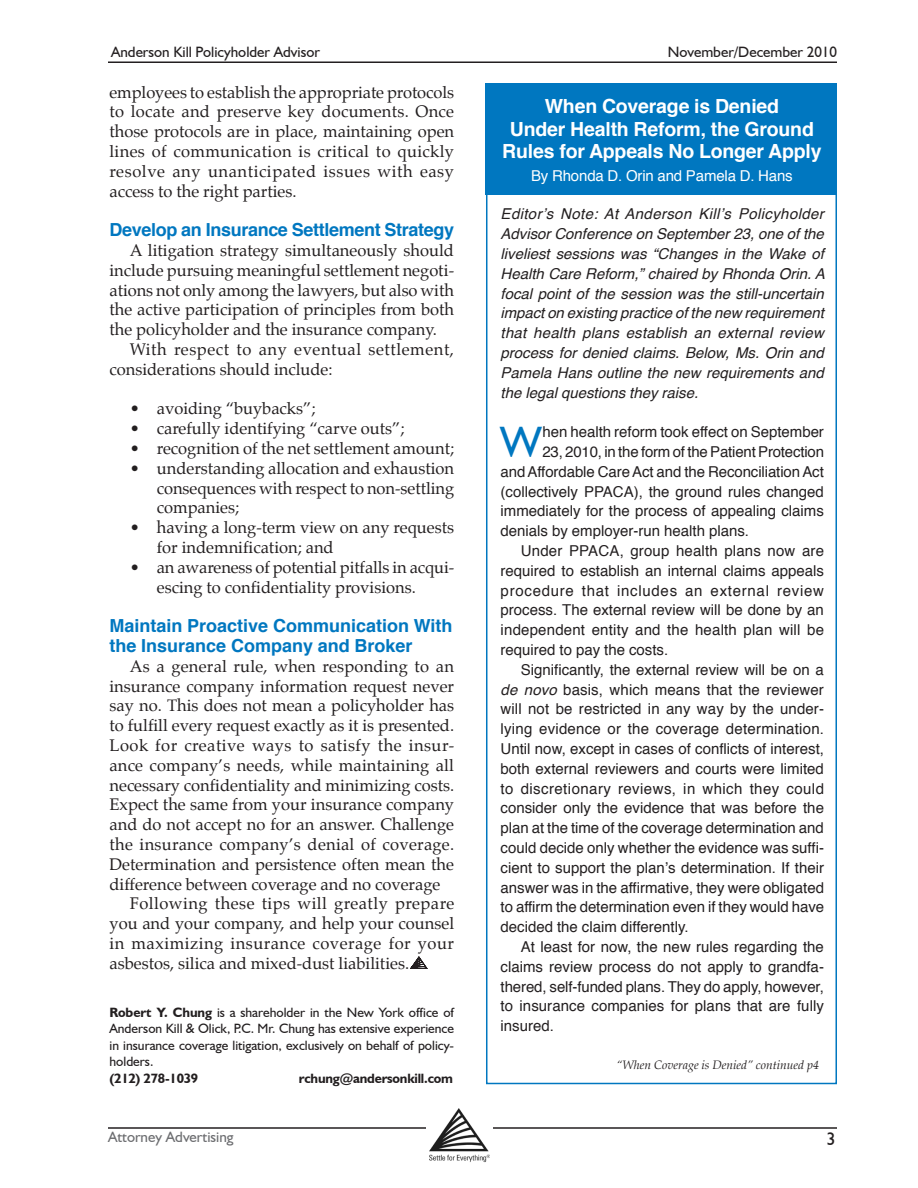
<style>
.page{position:relative;width:918px;height:1188px;background:#fff}
.page>*{position:absolute;margin:0;border:0;box-sizing:border-box;transform-origin:0 0}
.Sidebar_Body_Text{font:43.95px "Humanist 521 BT";color:#0077c0}
.sidebar_subhead{font:700 19.5px/22.5px "Helvetica";letter-spacing:-.01em;color:#fff;text-align:center}
.Subheadline{font:700 18px/19.8px "Helvetica";color:#0077c0}
.Subheadline-2{font:700 18px "Helvetica";letter-spacing:-.02em;color:#0077c0}
.t1{font:18px "Humanist 521 BT";color:#231f20}
.Body_Text{font:16.5px/19.8px "Palatino";color:#231f20;text-align:justify}
.Body_Text-2{font:16.5px/19.8px "Palatino";letter-spacing:.025em;color:#231f20}
.Sidebar_Body_Text-2{font:15px/19.8px "Helvetica";color:#231f20;text-align:justify}
.Sidebar_Body_Text-3{font:italic 15px/19.8px "Helvetica";color:#231f20;text-align:justify}
.t2{font:15px "Humanist 521 BT";color:#231f20}
.sidebar_subhead-2{font:15px "Helvetica";letter-spacing:-.01em;color:#fff}
.t3{font:15px "Humanist 521 BT";color:#6c6d70}
.bio{font:13.5px/16.5px "Humanist 521 BT";color:#231f20;text-align:justify}
.bio-2{font:700 13.5px "Humanist 521 BT";letter-spacing:-.015em;color:#231f20}
.t4{font:italic 12px "Palatino";color:#231f20}
.s1{font-weight:700}
.s2{font-style:italic}
</style>
<div class="page">
<svg style="left:410px;top:956px;width:18px;height:13px"></svg>
<hr style="left:108px;top:61px;width:729px;height:2px;background:#231f20">
<hr style="left:108px;top:1127px;width:729px;height:2px;background:#231f20">
<div style="left:426px;top:1100px;width:67px;height:62px;background:#fff"></div>
<img style="left:429px;top:1109px;width:61px;height:53px">
<div style="left:486px;top:83px;width:351px;height:112px;background:#0077c0"></div>
<div style="left:486px;top:84px;width:351px;height:1000px;border:2px solid #0077c0"></div>
<p class="t2" style="left:111px;top:43px;width:210px">Anderson Kill Policyholder Advisor</p>
<p class="t2" style="left:668px;top:43px;width:171px">November/December 2010</p>
<p class="Body_Text" style="left:110px;top:82px;width:346px">employees to establish the appropriate protocols to locate and preserve key documents. Once those protocols are in place, maintaining open lines of communication is critical to quickly resolve any unanticipated issues with easy access to the right parties.</p>
<p class="Subheadline-2" style="left:110px;top:215px;width:346px">Develop an Insurance Settlement Strategy</p>
<p class="Body_Text" style="left:110px;top:240px;width:346px;text-indent:20px">A litigation strategy simultaneously should include pursuing meaningful settlement negoti&shy;ations not only among the lawyers, but also with the active participation of principles from both the policyholder and the insurance company.</p>
<p class="Body_Text-2" style="left:110px;top:339px;width:346px;text-indent:20px">With respect to any eventual settlement, considerations should include:</p>
<p class="Body_Text" style="left:130px;top:399px;width:187px">• avoiding “buybacks”;</p>
<p class="Body_Text" style="left:130px;top:419px;width:276px">• carefully identifying “carve outs”;</p>
<p class="Body_Text" style="left:130px;top:438px;width:326px">• recognition of the net settlement amount;</p>
<p class="Body_Text" style="left:157px;top:458px;width:299px;text-indent:-27px">• understanding allocation and exhaustion consequences with respect to non-settling companies;</p>
<p class="Body_Text" style="left:157px;top:518px;width:299px;text-indent:-27px">• having a long-term view on any requests for indemnification; and</p>
<p class="Body_Text" style="left:157px;top:557px;width:299px;text-indent:-27px">• an awareness of potential pitfalls in acqui&shy;escing to confidentiality provisions.</p>
<p class="Subheadline" style="left:110px;top:616px;width:345px">Maintain Proactive Communication With the Insurance Company and Broker</p>
<p class="Body_Text" style="left:110px;top:656px;width:346px;text-indent:20px">As a general rule, when responding to an insurance company information request never say no. This does not mean a policyholder has to fulfill every request exactly as it is presented.<br>Look for creative ways to satisfy the insur&shy;ance company’s needs, while maintaining all necessary confidentiality and minimizing costs.<br>Expect the same from your insurance company and do not accept no for an answer. Challenge the insurance company’s denial of coverage.<br>Determination and persistence often mean the difference between coverage and no coverage</p>
<p class="Body_Text" style="left:110px;top:894px;width:346px;text-indent:20px">Following these tips will greatly prepare you and your company, and help your counsel in maximizing insurance coverage for your asbestos, silica and mixed-dust liabilities.</p>
<p class="bio" style="left:110px;top:1004px;width:346px"><span class="s1">Robert Y. Chung</span> is a shareholder in the New York office of Anderson Kill &amp; Olick, P.C. Mr. Chung has extensive experience in insurance coverage litigation, exclusively on behalf of policy&shy;holders.</p>
<p class="bio-2" style="left:110px;top:1070px;width:90px">(212) 278-1039</p>
<p class="bio-2" style="left:299px;top:1070px;width:156px">rchung@andersonkill.com</p>
<p class="t3" style="left:108px;top:1128px;width:127px">Attorney Advertising</p>
<p class="sidebar_subhead" style="left:545px;top:95px;width:236px">When Coverage is Denied</p>
<p class="sidebar_subhead" style="left:502px;top:118px;width:321px">Under Health Reform, the Ground<br>Rules for Appeals No Longer Apply</p>
<p class="sidebar_subhead-2" style="left:531px;top:164px;width:263px">By Rhonda D. Orin and Pamela D. Hans</p>
<p class="Sidebar_Body_Text-3" style="left:501px;top:204px;width:326px">Editor’s Note: At Anderson Kill’s Policyholder Advisor Conference on September 23, one of the liveliest sessions was “Changes in the Wake of Health Care Reform,” chaired by Rhonda Orin. A focal point of the session was the still-uncertain impact on existing practice of the new requirement that health plans establish an external review process for denied claims. Below, Ms. Orin and Pamela Hans outline the new requirements and the legal questions they raise.</p>
<p class="Sidebar_Body_Text" style="left:501px;top:415px;width:42px">W</p>
<p class="Sidebar_Body_Text-2" style="left:542px;top:422px;width:283px">hen health reform took effect on September</p>
<p class="Sidebar_Body_Text-2" style="left:542px;top:442px;width:283px">23, 2010, in the form of the Patient Protection</p>
<p class="Sidebar_Body_Text-2" style="left:501px;top:462px;width:325px">and Affordable Care Act and the Reconciliation Act</p>
<p class="Sidebar_Body_Text-2" style="left:501px;top:482px;width:325px">(collectively PPACA), the ground rules changed</p>
<p class="Sidebar_Body_Text-2" style="left:501px;top:502px;width:325px">immediately for the process of appealing claims</p>
<p class="Sidebar_Body_Text-2" style="left:501px;top:521px;width:250px">denials by employer-run health plans.</p>
<p class="Sidebar_Body_Text-2" style="left:501px;top:541px;width:325px;text-indent:20px">Under PPACA, group health plans now are required to establish an internal claims appeals procedure that includes an external review process. The external review will be done by an independent entity and the health plan will be required to pay the costs.</p>
<p class="Sidebar_Body_Text-2" style="left:501px;top:660px;width:325px;text-indent:20px">Significantly, the external review will be on a <span class="s2">de novo</span> basis, which means that the reviewer will not be restricted in any way by the under&shy;lying evidence or the coverage determination.<br>Until now, except in cases of conflicts of interest, both external reviewers and courts were limited to discretionary reviews, in which they could consider only the evidence that was before the plan at the time of the coverage determination and could decide only whether the evidence was suffi&shy;cient to support the plan’s determination. If their answer was in the affirmative, they were obligated to affirm the determination even if they would have decided the claim differently.</p>
<p class="Sidebar_Body_Text-2" style="left:501px;top:937px;width:325px;text-indent:20px">At least for now, the new rules regarding the claims review process do not apply to grandfa&shy;thered, self-funded plans. They do apply, however, to insurance companies for plans that are fully insured.</p>
<p class="t4" style="left:616px;top:1055px;width:204px">“When Coverage is Denied” continued p4</p>
<p class="t1" style="left:826px;top:1127px;width:11px">3</p>
</div>
